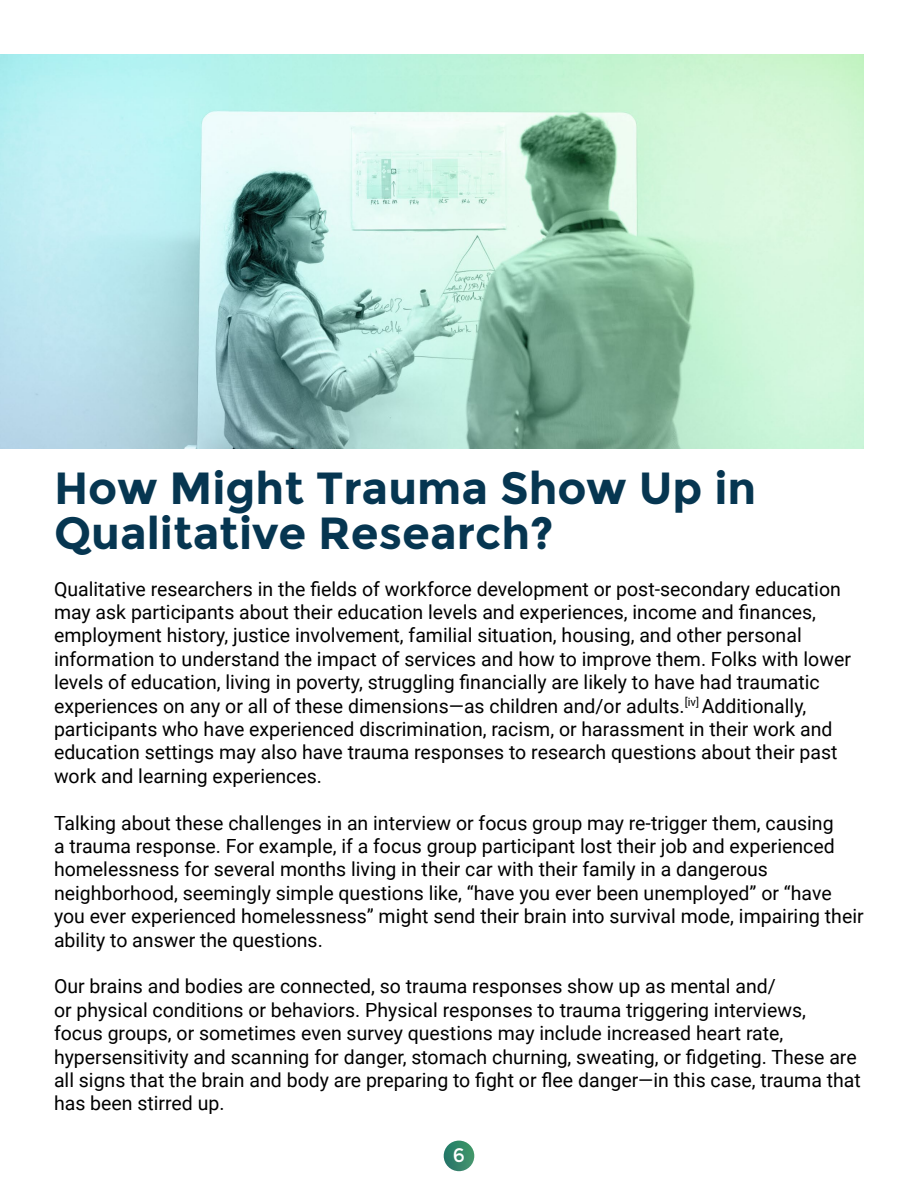
<style>
.page{position:relative;width:918px;height:1188px;background:#fff}
.page>*{position:absolute;margin:0;border:0;box-sizing:border-box;transform-origin:0 0}
.extra_bold_header{font:700 45px/45px "Montserrat";color:#063651}
.t1{font:19.5px/23.4px "Roboto";color:#000}
.t2{font:19.5px "Montserrat";color:#fff}
</style>
<div class="page">
<img style="left:444px;top:1141px;width:30px;height:30px;border-radius:15px">
<img style="left:0;top:54px;width:864px;height:394px">
<p class="extra_bold_header" style="left:54px;top:466px;width:704px">How Might Trauma Show Up in<br>Qualitative Research?</p>
<p class="t1" style="left:54px;top:576px;width:798px">Qualitative researchers in the fields of workforce development or post-secondary education may ask participants about their education levels and experiences, income and finances, employment history, justice involvement, familial situation, housing, and other personal information to understand the impact of services and how to improve them. Folks with lower levels of education, living in poverty, struggling financially are likely to have had traumatic experiences on any or all of these dimensions—as children and/or adults.<sup>[iv]</sup> Additionally, participants who have experienced discrimination, racism, or harassment in their work and education settings may also have trauma responses to research questions about their past work and learning experiences.</p>
<p class="t1" style="left:54px;top:810px;width:811px">Talking about these challenges in an interview or focus group may re-trigger them, causing<br>a trauma response. For example, if a focus group participant lost their job and experienced homelessness for several months living in their car with their family in a dangerous neighborhood, seemingly simple questions like, “have you ever been unemployed” or “have you ever experienced homelessness” might send their brain into survival mode, impairing their ability to answer the questions.</p>
<p class="t1" style="left:54px;top:974px;width:808px">Our brains and bodies are connected, so trauma responses show up as mental and/<br>or physical conditions or behaviors. Physical responses to trauma triggering interviews,<br>focus groups, or sometimes even survey questions may include increased heart rate, hypersensitivity and scanning for danger, stomach churning, sweating, or fidgeting. These are all signs that the brain and body are preparing to fight or flee danger—in this case, trauma that has been stirred up.</p>
<p class="t2" style="left:453px;top:1144px;width:14px">6</p>
</div>
